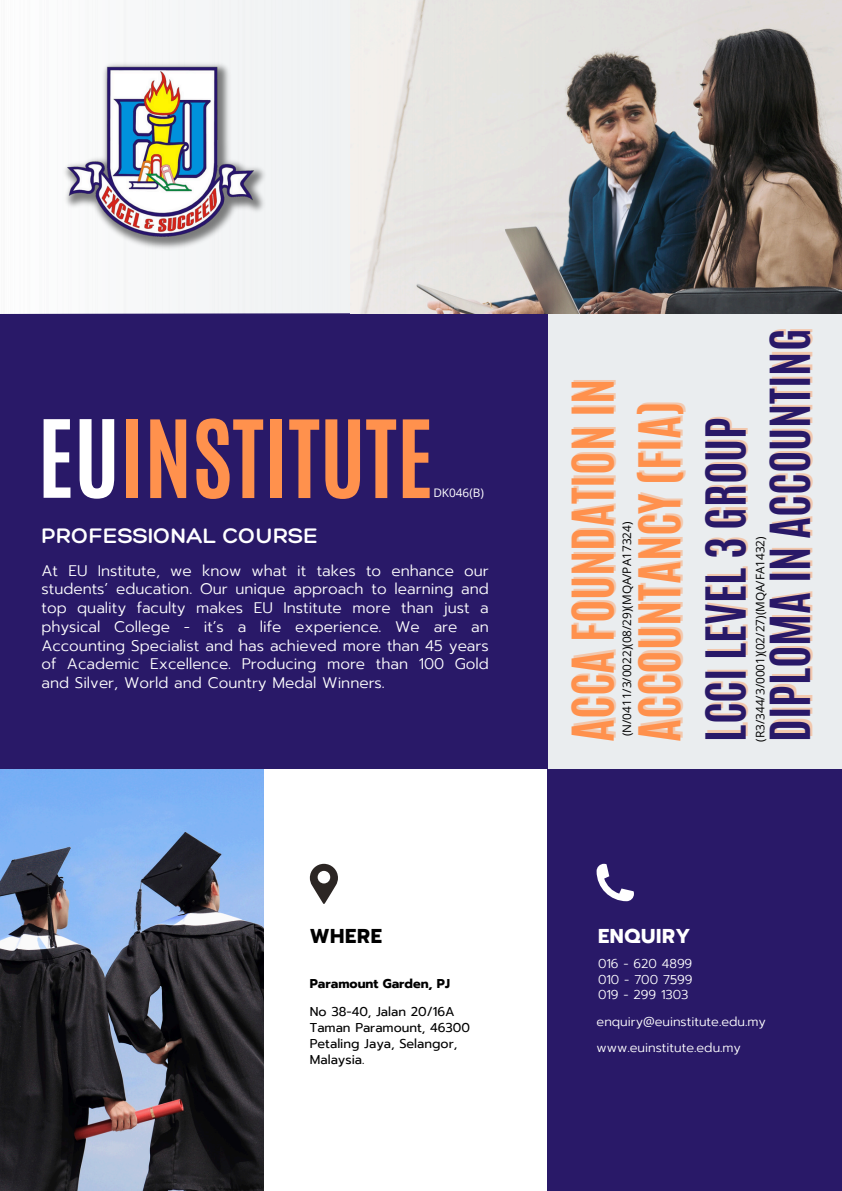
<style>
.page{position:relative;width:842px;height:1191px;background:#fff}
.page>*{position:absolute;margin:0;border:0;box-sizing:border-box;transform-origin:0 0}
.t1{font:700 91.5px "Antonio";color:#ff914d}
.t2{font:700 48.1px "Antonio";color:#ff914d}
.t3{font:700 46.1px "Antonio";color:#291968}
.t4{font:300 22.8px "Hero";letter-spacing:.01em;color:#fff}
.t5{font:700 20px "Prompt";letter-spacing:.03em;color:#fff}
.t6{font:700 20px "Prompt";letter-spacing:.03em;color:#000}
.t7{font:300 15.3px/18.8px "Prompt";color:#fff;text-align:justify}
.t8{font:300 12.8px "Prompt";color:#fff}
.t9{font:12.8px/15.8px "Prompt";color:#000}
.t10{font:700 12.8px "Prompt";color:#000}
.t11{font:11.8px "Open Sans";color:#000}
.t12{font:11.8px "Open Sans";color:#fff}
.s1{color:#fff}
</style>
<div class="page">
<div style="left:0;top:0;width:842px;height:1190px;background:#eaedef"></div>
<div style="left:0;top:313px;width:548px;height:456px;background:#291968"></div>
<div style="left:263px;top:769px;width:285px;height:421px;background:#fff"></div>
<div style="left:548px;top:769px;width:294px;height:421px;background:#291968"></div>
<svg style="left:597px;top:863px;width:37px;height:38px"></svg>
<img style="left:0;top:769px;width:263px;height:421px">
<img style="left:0;top:0;width:842px;height:313px">
<img style="left:56px;top:57px;width:218px;height:199px">
<svg style="left:310px;top:863px;width:28px;height:41px"></svg>
<p class="t1" style="left:38px;top:393px;width:397px"><span class="s1">EU</span>INSTITUTE</p>
<h4 class="t12" style="left:433px;top:484px;width:52px">DK046(B)</h4>
<p class="t4" style="left:41px;top:521px;width:278px">PROFESSIONAL COURSE</p>
<p class="t7" style="left:41px;top:561px;width:449px">At EU Institute, we know what it takes to enhance our students’ education. Our unique approach to learning and top quality faculty makes EU Institute more than just a physical College - it’s a life experience. We are an Accounting Specialist and has achieved more than 45 years of Academic Excellence. Producing more than 100 Gold and Silver, World and Country Medal Winners.</p>
<h6 class="t6" style="left:310px;top:921px;width:74px">WHERE</h6>
<h6 class="t10" style="left:310px;top:973px;width:142px">Paramount Garden, PJ</h6>
<h1 class="t9" style="left:310px;top:1003px;width:146px">No 38-40, Jalan 20/16A</h1>
<h1 class="t9" style="left:310px;top:1019px;width:162px">Taman Paramount, 46300<br>Petaling Jaya, Selangor,<br>Malaysia.</h1>
<p class="t2" style="left:559px;top:741px;width:364px;rotate:-90deg">ACCA FOUNDATION IN</p>
<p class="t2" style="left:626px;top:741px;width:342px;rotate:-90deg">ACCOUNTANCY (FIA)</p>
<p class="t11" style="left:619px;top:736px;width:216px;rotate:-90deg">(N/0411/3/0022)(08/29)(MQA/PA17324)</p>
<p class="t3" style="left:693px;top:741px;width:325px;rotate:-90deg">LCCI LEVEL 3 GROUP</p>
<p class="t3" style="left:758px;top:741px;width:414px;rotate:-90deg">DIPLOMA IN ACCOUNTING</p>
<p class="t11" style="left:752px;top:741px;width:207px;rotate:-90deg">(R3/344/3/0001)(02/27)(MQA/FA1432)</p>
<h6 class="t5" style="left:598px;top:921px;width:94px">ENQUIRY</h6>
<h3 class="t8" style="left:598px;top:953px;width:96px">016 - 620 4899</h3>
<h5 class="t8" style="left:598px;top:969px;width:96px">010 - 700 7599</h5>
<p class="t8" style="left:598px;top:985px;width:92px">019 - 299 1303</p>
<p class="t8" style="left:597px;top:1011px;width:171px">enquiry@euinstitute.edu.my</p>
<h4 class="t8" style="left:597px;top:1038px;width:146px">www.euinstitute.edu.my</h4>
</div>
